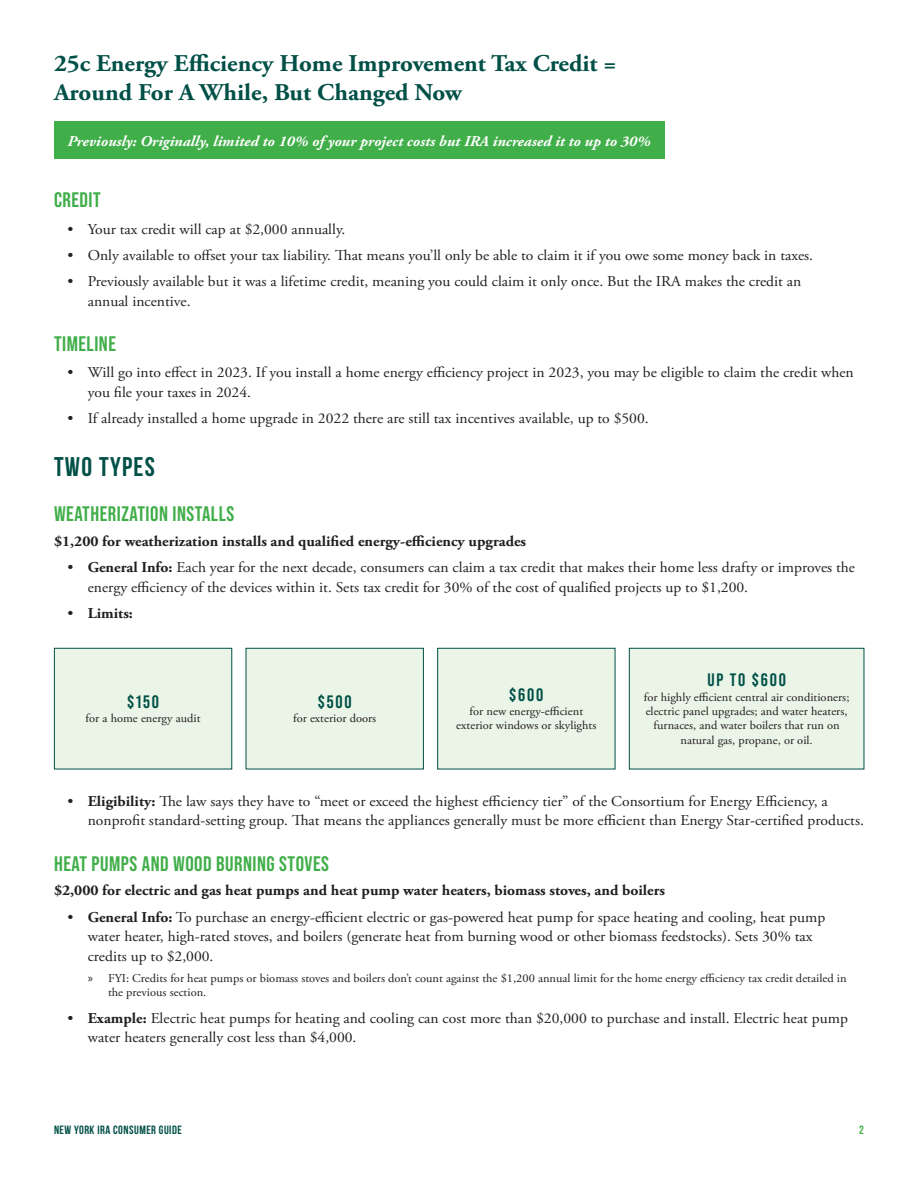
<style>
.page{position:relative;width:918px;height:1188px;background:#fff}
.page>*{position:absolute;margin:0;border:0;box-sizing:border-box;transform-origin:0 0}
.t1{font:700 27px "Bebas Neue";letter-spacing:.05em;color:#005047}
.t2{font:700 24px/28.8px "Adobe Garamond Pro";color:#005047;scale:1.04 1}
.t3{font:700 21px "Bebas Neue Pro";letter-spacing:.025em;color:#40ae49}
.Numer_Callout{font:700 18px "Bebas Neue Pro";letter-spacing:.1em;color:#005047}
.t4{font:15px/19.5px "Adobe Garamond Pro";color:#231f20;scale:1.04 1}
.Body{font:700 15px "Adobe Garamond Pro";color:#231f20;scale:1.04 1}
.Previously_Callout{font:italic 700 15px "Adobe Garamond Pro";color:#fff;scale:1.04 1}
.Body-2{font:12px/14.4px "Adobe Garamond Pro";color:#231f20;text-align:center;scale:1.04 1}
.Bullet_2{font:12px/14.4px "Adobe Garamond Pro";color:#231f20;text-align:center;scale:1.04 1}
.t5{font:700 12px "Bebas Neue";letter-spacing:.04em;color:#005047}
.t6{font:700 12px "Bebas Neue";color:#40ae49}
.s1{font-weight:700}
.s2{font-weight:400}
.s3{font-family:"Myriad Pro"}
</style>
<div class="page">
<div style="left:54px;top:122px;width:610px;height:37px;background:#40ae49"></div>
<div style="left:54px;top:648px;width:178px;height:121px;background:#eaf4e7"></div>
<div style="left:54px;top:648px;width:178px;height:121px;border:1px solid #005047"></div>
<div style="left:246px;top:648px;width:177px;height:121px;background:#eaf4e7"></div>
<div style="left:246px;top:648px;width:178px;height:121px;border:1px solid #005047"></div>
<div style="left:438px;top:648px;width:177px;height:121px;background:#eaf4e7"></div>
<div style="left:437px;top:648px;width:178px;height:121px;border:1px solid #005047"></div>
<div style="left:629px;top:648px;width:235px;height:121px;background:#eaf4e7"></div>
<div style="left:629px;top:648px;width:235px;height:121px;border:1px solid #005047"></div>
<h1 class="t2" style="left:54px;top:50px;width:542px">25c Energy Efficiency Home Improvement Tax Credit =<br>Around For A While, But Changed Now</h1>
<p class="Previously_Callout" style="left:68px;top:132px;width:562px">Previously: Originally, limited to 10% of your project costs but IRA increased it to up to 30%</p>
<h3 class="t3" style="left:54px;top:188px;width:48px">CREDIT</h3>
<p class="t4" style="left:68px;top:220px;width:269px">• Your tax credit will cap at $2,000 annually.</p>
<p class="t4" style="left:68px;top:246px;width:718px">• Only available to offset your tax liability. That means you’ll only be able to claim it if you owe some money back in taxes.</p>
<p class="t4" style="left:88px;top:272px;width:688px;text-indent:-20px">• Previously available but it was a lifetime credit, meaning you could claim it only once. But the IRA makes the credit an annual incentive.</p>
<h3 class="t3" style="left:54px;top:332px;width:63px">TIMELINE</h3>
<p class="t4" style="left:88px;top:363px;width:738px;text-indent:-20px">• Will go into effect in 2023. If you install a home energy efficiency project in 2023, you may be eligible to claim the credit when you file your taxes in 2024.</p>
<p class="t4" style="left:68px;top:409px;width:560px">• If already installed a home upgrade in 2022 there are still tax incentives available, up to $500.</p>
<h2 class="t1" style="left:54px;top:452px;width:103px">TWO TYPES</h2>
<h3 class="t3" style="left:54px;top:502px;width:182px">WEATHERIZATION INSTALLS</h3>
<p class="Body" style="left:54px;top:533px;width:456px">$1,200 for weatherization installs and qualified energy-efficiency upgrades</p>
<p class="t4" style="left:88px;top:558px;width:739px;text-indent:-20px">• <span class="s1">General Info:</span> Each year for the next decade, consumers can claim a tax credit that makes their home less drafty or improves the energy efficiency of the devices within it. Sets tax credit for 30% of the cost of qualified projects up to $1,200.</p>
<p class="Body" style="left:68px;top:605px;width:64px"><span class="s2">•</span> Limits:</p>
<p class="Numer_Callout" style="left:127px;top:691px;width:33px">$150</p>
<p class="Bullet_2" style="left:86px;top:712px;width:112px">for a home energy audit</p>
<p class="Numer_Callout" style="left:318px;top:691px;width:35px">$500</p>
<p class="Bullet_2" style="left:293px;top:712px;width:82px">for exterior doors</p>
<p class="Numer_Callout" style="left:509px;top:684px;width:36px">$600</p>
<p class="Bullet_2" style="left:456px;top:704px;width:136px">for new energy-efficient exterior windows or skylights</p>
<p class="Numer_Callout" style="left:707px;top:670px;width:80px">UP TO $600</p>
<p class="Body-2" style="left:644px;top:690px;width:199px">for highly efficient central air conditioners; electric panel upgrades; and water heaters, furnaces, and water boilers that run on natural gas, propane, or oil.</p>
<p class="t4" style="left:88px;top:792px;width:748px;text-indent:-20px">• <span class="s1">Eligibility:</span> The law says they have to “meet or exceed the highest efficiency tier” of the Consortium for Energy Efficiency, a nonprofit standard-setting group. That means the appliances generally must be more efficient than Energy Star-certified products.</p>
<h3 class="t3" style="left:54px;top:851px;width:276px">HEAT PUMPS AND WOOD BURNING STOVES</h3>
<p class="Body" style="left:54px;top:882px;width:589px">$2,000 for electric and gas heat pumps and heat pump water heaters, biomass stoves, and boilers</p>
<p class="t4" style="left:88px;top:908px;width:711px;text-indent:-20px">• <span class="s1">General Info:</span> To purchase an energy-efficient electric or gas-powered heat pump for space heating and cooling, heat pump water heater, high-rated stoves, and boilers (generate heat from burning wood or other biomass feedstocks). Sets 30% tax credits up to $2,000.</p>
<p class="Body-2" style="left:108px;top:971px;width:712px;text-align:left;text-indent:-20px"><span class="s3">»</span> FYI: Credits for heat pumps or biomass stoves and boilers don’t count against the $1,200 annual limit for the home energy efficiency tax credit detailed in the previous section.</p>
<p class="t4" style="left:88px;top:1009px;width:733px;text-indent:-20px">• <span class="s1">Example:</span> Electric heat pumps for heating and cooling can cost more than $20,000 to purchase and install. Electric heat pump water heaters generally cost less than $4,000.</p>
<p class="t5" style="left:54px;top:1123px;width:129px">NEW YORK IRA CONSUMER GUIDE</p>
<p class="t6" style="left:859px;top:1123px;width:6px">2</p>
</div>
